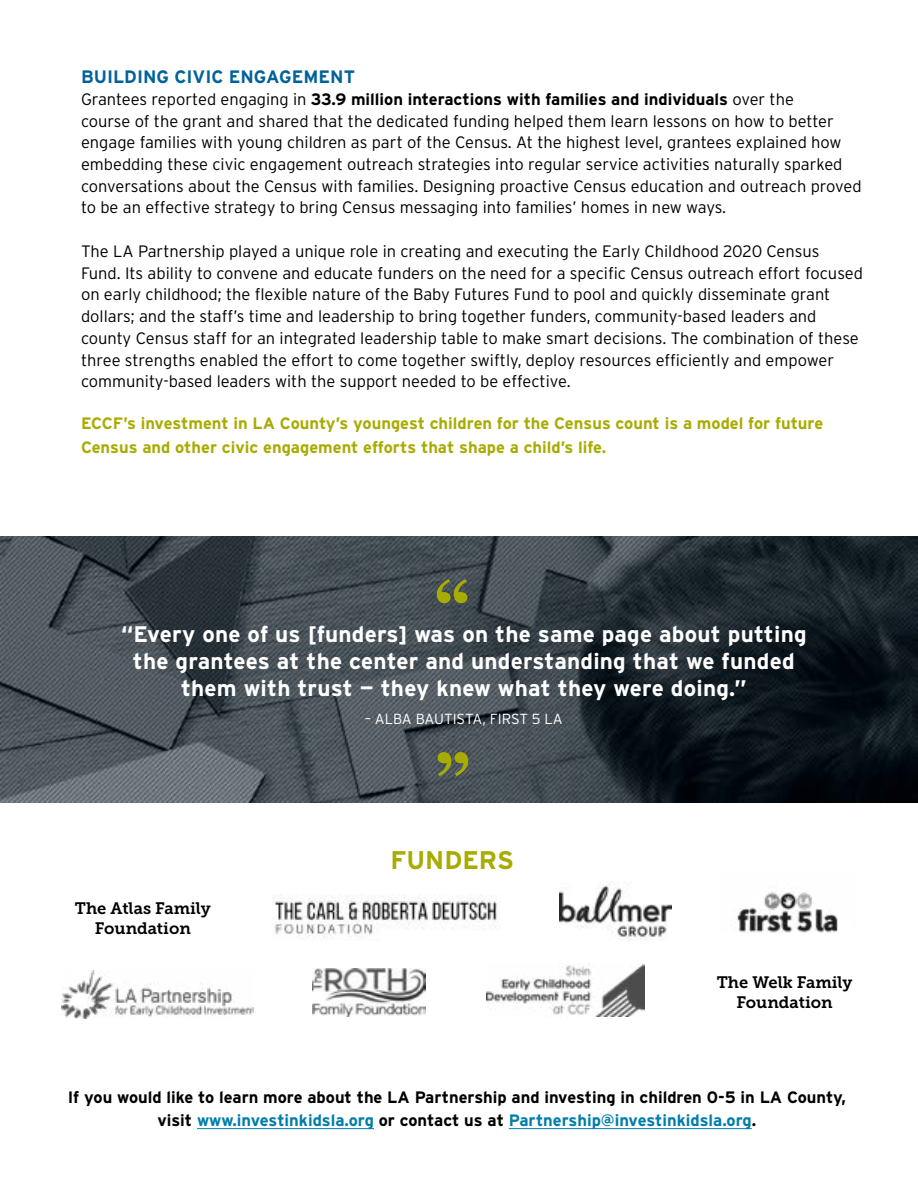
<style>
.page{position:relative;width:918px;height:1188px;background:#fff}
.page>*{position:absolute;margin:0;border:0;box-sizing:border-box;transform-origin:0 0}
.t1{font:700 70.05px "Georgia";color:#a8ac00}
.t2{font:700 25.5px "Interstate";color:#a8ac00}
.t3{font:700 22.5px/27px "Interstate";letter-spacing:.01em;color:#fff;text-align:center}
.t4{font:700 18px "Interstate";color:#006298}
.t5{font:300 16.5px/21.8px "Interstate";color:#000}
.t6{font:700 16.5px/23.2px "Interstate";color:#000;text-align:center}
.t7{font:700 16.5px/23.2px "Interstate";color:#a8ac00}
.t8{font:16.5px/19.8px "Museo Slab 700";color:#000;text-align:center}
.t9{font:300 14.55px "Interstate";color:#fff}
.s1{font-weight:700}
.s2{color:#007daa}
</style>
<div class="page">
<img style="left:0;top:537px;width:918px;height:266px">
<img style="left:273px;top:896px;width:225px;height:42px">
<img style="left:560px;top:883px;width:112px;height:58px">
<img style="left:737px;top:892px;width:101px;height:41px">
<img style="left:62px;top:970px;width:191px;height:48px">
<img style="left:487px;top:964px;width:157px;height:53px">
<img style="left:313px;top:968px;width:113px;height:49px">
<hr style="left:197px;top:1128px;width:177px;height:1px;background:#007daa">
<hr style="left:509px;top:1128px;width:243px;height:1px;background:#007daa">
<p class="t4" style="left:81px;top:67px;width:276px">BUILDING CIVIC ENGAGEMENT</p>
<p class="t5" style="left:81px;top:88px;width:782px">Grantees reported engaging in <span class="s1">33.9 million interactions with families and individuals</span> over the<br>course of the grant and shared that the dedicated funding helped them learn lessons on how to better engage families with young children as part of the Census. At the highest level, grantees explained how embedding these civic engagement outreach strategies into regular service activities naturally sparked conversations about the Census with families. Designing proactive Census education and outreach proved to be an effective strategy to bring Census messaging into families’ homes in new ways.</p>
<p class="t5" style="left:81px;top:240px;width:784px">The LA Partnership played a unique role in creating and executing the Early Childhood 2020 Census Fund. Its ability to convene and educate funders on the need for a specific Census outreach effort focused on early childhood; the flexible nature of the Baby Futures Fund to pool and quickly disseminate grant dollars; and the staff’s time and leadership to bring together funders, community-based leaders and county Census staff for an integrated leadership table to make smart decisions. The combination of these three strengths enabled the effort to come together swiftly, deploy resources efficiently and empower community-based leaders with the support needed to be effective.</p>
<p class="t7" style="left:81px;top:412px;width:744px">ECCF’s investment in LA County’s youngest children for the Census count is a model for future<br>Census and other civic engagement efforts that shape a child’s life.</p>
<h1 class="t1" style="left:434px;top:554px;width:38px">“</h1>
<h3 class="t3" style="left:121px;top:620px;width:687px">“Every one of us [funders] was on the same page about putting the grantees at the center and understanding that we funded them with trust — they knew what they were doing.”</h3>
<p class="t9" style="left:365px;top:710px;width:200px">– ALBA BAUTISTA, FIRST 5 LA</p>
<h1 class="t1" style="left:471px;top:801px;width:38px;rotate:-180deg">“</h1>
<p class="t8" style="left:75px;top:898px;width:137px">The Atlas Family<br>Foundation</p>
<h2 class="t2" style="left:391px;top:845px;width:125px">FUNDERS</h2>
<p class="t8" style="left:717px;top:973px;width:137px">The Welk Family<br>Foundation</p>
<p class="t6" style="left:68px;top:1086px;width:780px">If you would like to learn more about the LA Partnership and investing in children 0-5 in LA County, visit <span class="s2">www.investinkidsla.org</span> or contact us at <span class="s2">Partnership@investinkidsla.org</span>.</p>
</div>
